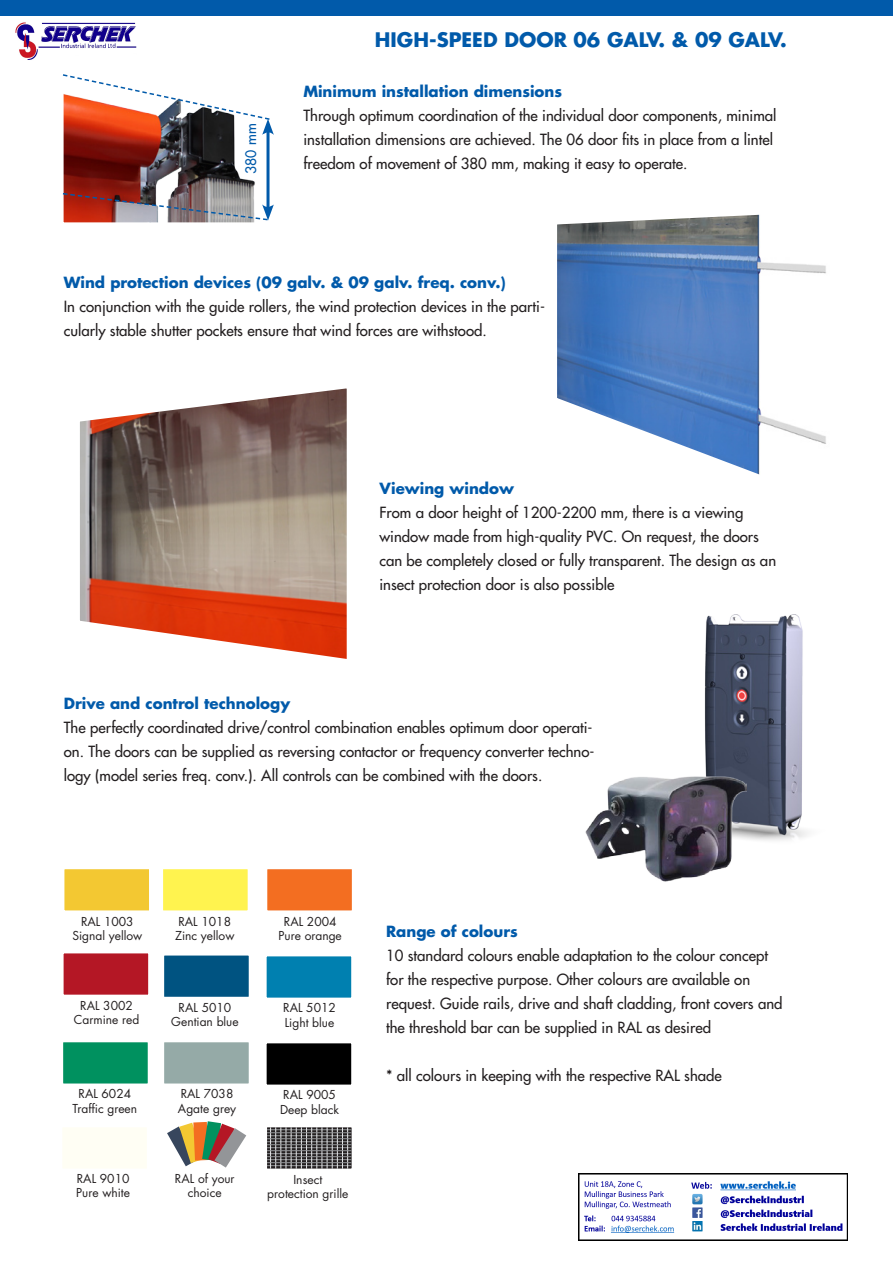
<style>
.page{position:relative;width:893px;height:1263px;background:#fff}
.page>*{position:absolute;margin:0;border:0;box-sizing:border-box;transform-origin:0 0}
.t1{font:700 19.5px "Futura";color:#015aaa}
.Fliesstext{font:15px/24px "Futura";color:#231f20}
.Punkt_Bild{font:700 15px "Futura";color:#015aaa}
.Fliesstext-2{font:14.1px "Futura";color:#015aaa}
.t2{font:12px/14.4px "Futura";color:#231f20;text-align:center}
</style>
<div class="page">
<svg style="left:557px;top:214px;width:269px;height:261px"></svg>
<svg style="left:80px;top:388px;width:267px;height:271px;background:#a87f70"></svg>
<img style="left:704px;top:614px;width:104px;height:227px">
<img style="left:65px;top:135px;width:205px;height:57px">
<div style="left:61px;top:51px;width:225px;height:174px;border:3px solid #fff"></div>
<hr style="left:266px;top:129px;width:3px;height:81px;background:#015aaa">
<img style="left:61px;top:192px;width:213px;height:29px">
<svg style="left:61px;top:73px;width:213px;height:62px"></svg>
<div style="left:61px;top:866px;width:91px;height:47px;background:#f3c832;border:3px solid #fff"></div>
<div style="left:264px;top:953px;width:90px;height:48px;background:#0080b0;border:3px solid #fff"></div>
<div style="left:160px;top:866px;width:91px;height:47px;background:#fff34f;border:3px solid #fff"></div>
<div style="left:60px;top:1039px;width:91px;height:47px;background:#00915f;border:3px solid #fff"></div>
<div style="left:264px;top:866px;width:91px;height:47px;background:#f36e21;border:3px solid #fff"></div>
<div style="left:161px;top:1039px;width:91px;height:47px;background:#95aaa7;border:3px solid #fff"></div>
<div style="left:61px;top:950px;width:90px;height:48px;background:#b41725;border:3px solid #fff"></div>
<div style="left:264px;top:1040px;width:90px;height:47px;background:#000;border:3px solid #fff"></div>
<div style="left:161px;top:952px;width:91px;height:48px;background:#005381;border:3px solid #fff"></div>
<div style="left:59px;top:1124px;width:91px;height:47px;background:#fffef4;border:3px solid #fff"></div>
<svg style="left:167px;top:1121px;width:79px;height:46px"></svg>
<svg style="left:268px;top:1128px;width:83px;height:39px;background:#383536"></svg>
<div style="left:264px;top:1124px;width:91px;height:47px;border:3px solid #fff"></div>
<hr style="left:267px;top:1129px;width:85px;height:1px;background:#939598">
<hr style="left:267px;top:1135px;width:85px;height:1px;background:#939598">
<hr style="left:267px;top:1141px;width:85px;height:1px;background:#939598">
<hr style="left:267px;top:1147px;width:85px;height:1px;background:#939598">
<hr style="left:267px;top:1153px;width:85px;height:1px;background:#939598">
<hr style="left:267px;top:1159px;width:85px;height:1px;background:#939598">
<hr style="left:267px;top:1165px;width:85px;height:1px;background:#939598">
<hr style="left:270px;top:1127px;width:1px;height:42px;background:#e6e7e9">
<hr style="left:275px;top:1127px;width:1px;height:42px;background:#e6e7e9">
<hr style="left:280px;top:1127px;width:1px;height:42px;background:#e6e7e9">
<hr style="left:286px;top:1127px;width:1px;height:42px;background:#e6e7e9">
<hr style="left:291px;top:1127px;width:1px;height:42px;background:#e6e7e9">
<hr style="left:296px;top:1127px;width:1px;height:42px;background:#e6e7e9">
<hr style="left:301px;top:1127px;width:1px;height:42px;background:#e6e7e9">
<hr style="left:306px;top:1127px;width:1px;height:42px;background:#e6e7e9">
<hr style="left:311px;top:1127px;width:1px;height:42px;background:#e6e7e9">
<hr style="left:316px;top:1127px;width:1px;height:42px;background:#e6e7e9">
<hr style="left:322px;top:1127px;width:1px;height:42px;background:#e6e7e9">
<hr style="left:327px;top:1127px;width:1px;height:42px;background:#e6e7e9">
<hr style="left:332px;top:1127px;width:1px;height:42px;background:#e6e7e9">
<hr style="left:337px;top:1127px;width:1px;height:42px;background:#e6e7e9">
<hr style="left:342px;top:1127px;width:1px;height:42px;background:#e6e7e9">
<hr style="left:347px;top:1127px;width:1px;height:42px;background:#e6e7e9">
<hr style="left:267px;top:1132px;width:85px;height:1px;background:#939598">
<hr style="left:267px;top:1138px;width:85px;height:1px;background:#939598">
<hr style="left:267px;top:1144px;width:85px;height:1px;background:#939598">
<hr style="left:267px;top:1150px;width:85px;height:1px;background:#939598">
<hr style="left:267px;top:1156px;width:85px;height:1px;background:#939598">
<hr style="left:267px;top:1162px;width:85px;height:1px;background:#939598">
<img style="left:585px;top:774px;width:161px;height:108px">
<div style="left:0;top:0;width:893px;height:16px;background:#015aaa"></div>
<img style="left:15px;top:22px;width:121px;height:40px">
<img style="left:579px;top:1174px;width:268px;height:66px">
<p class="Fliesstext-2" style="left:242px;top:174px;width:52px;rotate:-90deg">380 mm</p>
<p class="t1" style="left:375px;top:26px;width:413px">HIGH-SPEED DOOR 06 GALV. &amp; 09 GALV.</p>
<p class="Punkt_Bild" style="left:303px;top:81px;width:260px">Minimum installation dimensions</p>
<p class="Fliesstext" style="left:303px;top:104px;width:475px">Through optimum coordination of the individual door components, minimal installation dimensions are achieved. The 06 door fits in place from a lintel freedom of movement of 380 mm, making it easy to operate.</p>
<p class="Punkt_Bild" style="left:64px;top:273px;width:443px">Wind protection devices (09 galv. &amp; 09 galv. freq. conv.)</p>
<p class="Fliesstext" style="left:64px;top:295px;width:483px">In conjunction with the guide rollers, the wind protection devices in the parti&shy;cularly stable shutter pockets ensure that wind forces are withstood.</p>
<p class="Punkt_Bild" style="left:379px;top:479px;width:136px">Viewing window</p>
<p class="Fliesstext" style="left:379px;top:501px;width:398px">From a door height of 1200-2200 mm, there is a viewing window made from high-quality PVC. On request, the doors can be completely closed or fully transparent. The design as an insect protection door is also possible</p>
<p class="Punkt_Bild" style="left:64px;top:694px;width:228px">Drive and control technology</p>
<p class="Fliesstext" style="left:64px;top:716px;width:532px">The perfectly coordinated drive/control combination enables optimum door operati&shy;on. The doors can be supplied as reversing contactor or frequency converter techno&shy;logy (model series freq. conv.). All controls can be combined with the doors.</p>
<p class="t2" style="left:81px;top:914px;width:54px">RAL 1003</p>
<p class="t2" style="left:72px;top:929px;width:72px">Signal yellow</p>
<p class="t2" style="left:80px;top:998px;width:54px">RAL 3002</p>
<p class="t2" style="left:74px;top:1013px;width:67px">Carmine red</p>
<p class="t2" style="left:178px;top:914px;width:54px">RAL 1018</p>
<p class="t2" style="left:175px;top:929px;width:61px">Zinc yellow</p>
<p class="t2" style="left:179px;top:1000px;width:54px">RAL 5010</p>
<p class="t2" style="left:171px;top:1015px;width:69px">Gentian blue</p>
<p class="t2" style="left:284px;top:914px;width:54px">RAL 2004</p>
<p class="t2" style="left:279px;top:929px;width:65px">Pure orange</p>
<p class="t2" style="left:283px;top:1001px;width:54px">RAL 5012</p>
<p class="t2" style="left:285px;top:1015px;width:51px">Light blue</p>
<p class="Punkt_Bild" style="left:386px;top:922px;width:133px">Range of colours</p>
<p class="Fliesstext" style="left:386px;top:944px;width:398px">10 standard colours enable adaptation to the colour concept for the respective purpose. Other colours are available on request. Guide rails, drive and shaft cladding, front covers and the threshold bar can be supplied in RAL as desired</p>
<p class="Fliesstext" style="left:386px;top:1064px;width:337px">* all colours in keeping with the respective RAL shade</p>
<p class="t2" style="left:78px;top:1087px;width:54px">RAL 6024</p>
<p class="t2" style="left:72px;top:1101px;width:66px">Traffic green</p>
<p class="t2" style="left:181px;top:1087px;width:54px">RAL 7038</p>
<p class="t2" style="left:178px;top:1101px;width:60px">Agate grey</p>
<p class="t2" style="left:283px;top:1088px;width:54px">RAL 9005</p>
<p class="t2" style="left:280px;top:1102px;width:61px">Deep black</p>
<p class="t2" style="left:77px;top:1171px;width:54px">RAL 9010</p>
<p class="t2" style="left:76px;top:1186px;width:55px">Pure white</p>
<p class="t2" style="left:175px;top:1171px;width:61px">RAL of your choice</p>
<p class="t2" style="left:267px;top:1172px;width:83px">Insect protection grille</p>
</div>
